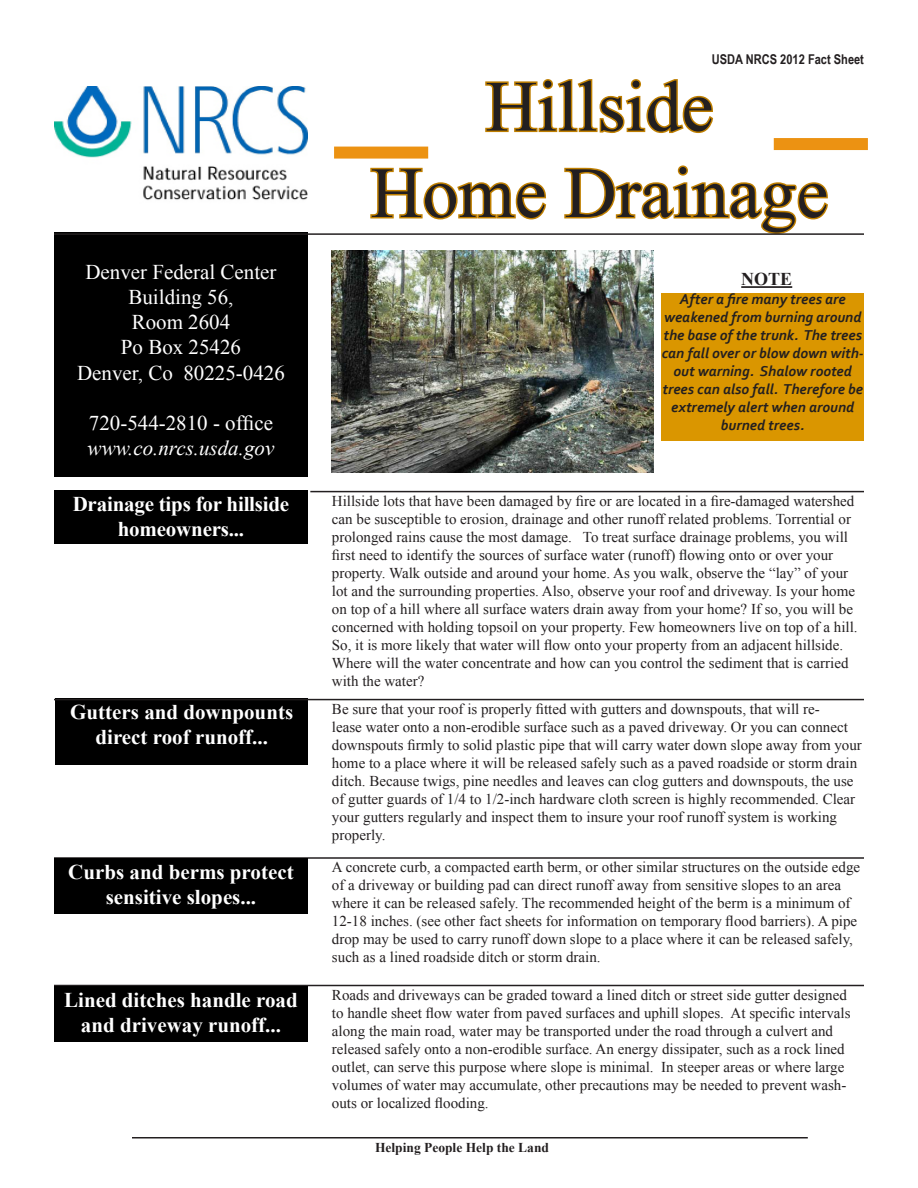
<style>
.page{position:relative;width:918px;height:1188px;background:#fff}
.page>*{position:absolute;margin:0;border:0;box-sizing:border-box;transform-origin:0 0}
.t1{font:72px/86.4px "Times New Roman";color:#231f20;text-align:center}
.t2{font:700 21px/25.2px "Times New Roman";color:#fff;text-align:center}
.t3{font:21px/25.2px "Times New Roman";color:#fff;text-align:center}
.t4{font:italic 21px/25.2px "Times New Roman";color:#fff}
.t5{font:700 18px "Times New Roman";color:#231f20}
.t6{font:15px/18px "Times New Roman";color:#231f20}
.t7{font:italic 700 15px/18px "Corbel";color:#231f20;text-align:center}
.t8{font:700 13.5px "Times New Roman";color:#231f20}
.t9{font:700 13.5px "Arial Narrow";color:#231f20}
.s1{font-style:normal}
</style>
<div class="page">
<div style="left:662px;top:293px;width:202px;height:148px;background:#da9600"></div>
<img style="left:54px;top:86px;width:254px;height:114px">
<div style="left:54px;top:232px;width:254px;height:245px;background:#000"></div>
<div style="left:54px;top:490px;width:254px;height:54px;background:#000"></div>
<svg style="left:485px;top:79px;width:229px;height:55px"></svg>
<svg style="left:370px;top:167px;width:177px;height:53px"></svg>
<svg style="left:564px;top:165px;width:264px;height:68px"></svg>
<div style="left:774px;top:138px;width:94px;height:12px;background:#ec9212"></div>
<div style="left:334px;top:147px;width:94px;height:12px;background:#ec9212"></div>
<img style="left:332px;top:251px;width:322px;height:221px">
<div style="left:56px;top:698px;width:252px;height:66px;background:#000"></div>
<hr style="left:54px;top:699px;width:810px;height:1px;background:#231f20">
<hr style="left:132px;top:1137px;width:676px;height:1px;background:#231f20">
<hr style="left:310px;top:491px;width:554px;height:1px;background:#231f20">
<hr style="left:54px;top:233px;width:810px;height:2px;background:#231f20">
<hr style="left:741px;top:286px;width:51px;height:2px;background:#231f20">
<hr style="left:54px;top:857px;width:810px;height:2px;background:#231f20">
<div style="left:54px;top:858px;width:254px;height:56px;background:#000"></div>
<hr style="left:54px;top:985px;width:810px;height:1px;background:#231f20">
<div style="left:54px;top:986px;width:254px;height:56px;background:#000"></div>
<p class="t9" style="left:712px;top:49px;width:154px">USDA NRCS 2012 Fact Sheet</p>
<p class="t3" style="left:77px;top:259px;width:209px">Denver Federal Center<br>Building 56,<br>Room 2604<br>Po Box 25426<br>Denver, Co 80225-0426</p>
<p class="t4" style="left:88px;top:410px;width:188px"><span class="s1">720-544-2810 - office </span>www.co.nrcs.usda.gov</p>
<p class="t2" style="left:73px;top:491px;width:218px">Drainage tips for hillside homeowners...</p>
<p class="t1" style="left:371px;top:62px;width:459px">Hillside<br>Home Drainage</p>
<h4 class="t5" style="left:741px;top:267px;width:53px">NOTE</h4>
<p class="t7" style="left:662px;top:290px;width:204px">After a fire many trees are weakened from burning around the base of the trunk. The trees can fall over or blow down with&shy;out warning. Shalow rooted trees can also fall. Therefore be extremely alert when around burned trees.</p>
<p class="t6" style="left:332px;top:492px;width:527px">Hillside lots that have been damaged by fire or are located in a fire-damaged watershed can be susceptible to erosion, drainage and other runoff related problems. Torrential or prolonged rains cause the most damage. To treat surface drainage problems, you will first need to identify the sources of surface water (runoff) flowing onto or over your property. Walk outside and around your home. As you walk, observe the “lay” of your lot and the surrounding properties. Also, observe your roof and driveway. Is your home on top of a hill where all surface waters drain away from your home? If so, you will be concerned with holding topsoil on your property. Few homeowners live on top of a hill.<br>So, it is more likely that water will flow onto your property from an adjacent hillside.<br>Where will the water concentrate and how can you control the sediment that is carried with the water?</p>
<p class="t2" style="left:70px;top:699px;width:224px">Gutters and downpounts direct roof runoff...</p>
<p class="t6" style="left:332px;top:700px;width:531px">Be sure that your roof is properly fitted with gutters and downspouts, that will re-<br>lease water onto a non-erodible surface such as a paved driveway. Or you can connect downspouts firmly to solid plastic pipe that will carry water down slope away from your home to a place where it will be released safely such as a paved roadside or storm drain ditch. Because twigs, pine needles and leaves can clog gutters and downspouts, the use of gutter guards of 1/4 to 1/2-inch hardware cloth screen is highly recommended. Clear your gutters regularly and inspect them to insure your roof runoff system is working properly.</p>
<p class="t2" style="left:68px;top:859px;width:227px">Curbs and berms protect sensitive slopes...</p>
<p class="t6" style="left:332px;top:858px;width:530px">A concrete curb, a compacted earth berm, or other similar structures on the outside edge of a driveway or building pad can direct runoff away from sensitive slopes to an area where it can be released safely. The recommended height of the berm is a minimum of 12-18 inches. (see other fact sheets for information on temporary flood barriers). A pipe drop may be used to carry runoff down slope to a place where it can be released safely, such as a lined roadside ditch or storm drain.</p>
<p class="t2" style="left:64px;top:986px;width:235px">Lined ditches handle road and driveway runoff...</p>
<p class="t6" style="left:332px;top:986px;width:520px">Roads and driveways can be graded toward a lined ditch or street side gutter designed to handle sheet flow water from paved surfaces and uphill slopes. At specific intervals along the main road, water may be transported under the road through a culvert and released safely onto a non-erodible surface. An energy dissipater, such as a rock lined outlet, can serve this purpose where slope is minimal. In steeper areas or where large volumes of water may accumulate, other precautions may be needed to prevent wash&shy;outs or localized flooding.</p>
<h5 class="t8" style="left:375px;top:1138px;width:176px">Helping People Help the Land</h5>
</div>
